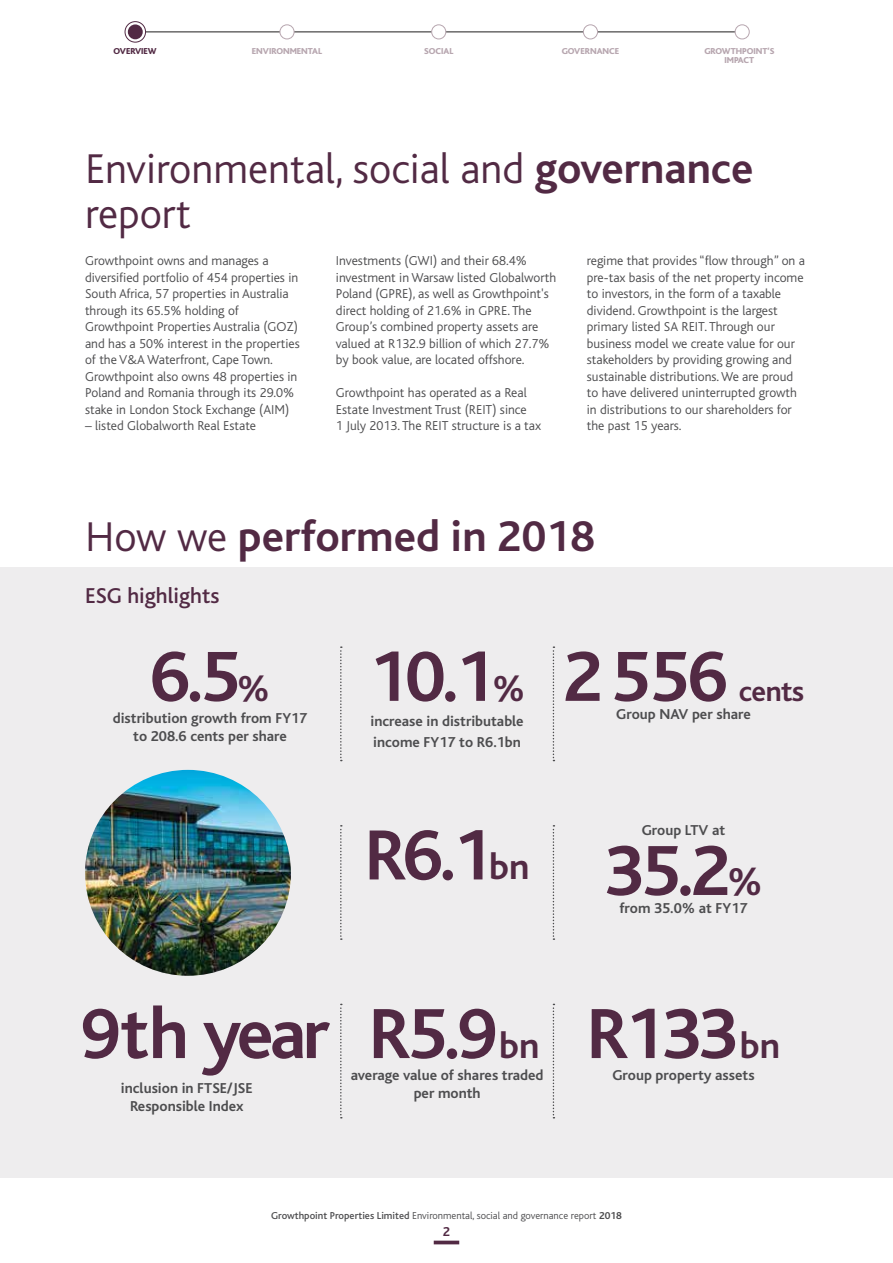
<style>
.page{position:relative;width:893px;height:1263px;background:#fff}
.page>*{position:absolute;margin:0;border:0;box-sizing:border-box;transform-origin:0 0}
.t1{font:700 74.25px "Bliss";letter-spacing:-.05em;color:#522a44}
.t2{font:700 45px "Bliss";color:#522a44}
.t3{font:300 43.5px/45px "Bliss";color:#522a44}
.t4{font:700 40.5px "Bliss";color:#522a44}
.t5{font:700 29.7px "Bliss";letter-spacing:-.02em;color:#522a44}
.t6{font:500 22.5px "Bliss";color:#522a44}
.t7{font:700 15px/18px "Bliss";color:#4d4d4f;text-align:center}
.t8{font:300 13.5px/16.5px "Bliss";color:#4d4d4f}
.t9{font:700 13.5px "Bliss";color:#522a44}
.t10{font:300 10.5px "Bliss";color:#4d4d4f}
.t11{font:800 9px/9px "Bliss";color:#b7a6af;text-align:center}
.t12{font:800 9px "Bliss";color:#522a44}
.s1{font-weight:700;font-size:45px}
.s2{font-weight:300;font-size:43.5px}
.s3{font-size:37.8px}
.s4{font-weight:500}
.s5{font-weight:700}
</style>
<div class="page">
<svg style="left:434px;top:1240px;width:25px;height:4px"></svg>
<div style="left:0;top:568px;width:893px;height:610px;background:#eeedee"></div>
<svg style="left:340px;top:1004px;width:2px;height:114px"></svg>
<svg style="left:340px;top:646px;width:2px;height:115px"></svg>
<svg style="left:553px;top:646px;width:1px;height:115px"></svg>
<svg style="left:340px;top:825px;width:2px;height:115px"></svg>
<svg style="left:553px;top:825px;width:1px;height:115px"></svg>
<svg style="left:553px;top:1004px;width:1px;height:114px"></svg>
<img style="left:85px;top:770px;width:206px;height:206px;border-radius:50%">
<hr style="left:135px;top:32px;width:608px;height:1px;background:#201e1e">
<div style="left:280px;top:25px;width:14px;height:14px;background:#fff;border-radius:50%"></div>
<div style="left:280px;top:24px;width:14px;height:15px;border:1px solid #b7a6af;border-radius:50%"></div>
<div style="left:432px;top:25px;width:14px;height:14px;background:#fff;border-radius:50%"></div>
<div style="left:431px;top:24px;width:15px;height:15px;border:1px solid #b7a6af;border-radius:50%"></div>
<div style="left:583px;top:25px;width:14px;height:14px;background:#fff;border-radius:50%"></div>
<div style="left:583px;top:24px;width:15px;height:15px;border:1px solid #b7a6af;border-radius:50%"></div>
<div style="left:735px;top:25px;width:14px;height:14px;background:#fff;border-radius:50%"></div>
<div style="left:735px;top:24px;width:15px;height:15px;border:1px solid #b7a6af;border-radius:50%"></div>
<svg style="left:125px;top:22px;width:21px;height:20px"></svg>
<div style="left:128px;top:24px;width:15px;height:15px;background:#522a44;border-radius:50%"></div>
<div style="left:125px;top:21px;width:21px;height:22px;border:1px solid #522a44;border-radius:50%"></div>
<p class="t12" style="left:113px;top:48px;width:45px">OVERVIEW</p>
<p class="t11" style="left:252px;top:47px;width:72px">ENVIRONMENTAL</p>
<p class="t11" style="left:424px;top:47px;width:31px">SOCIAL</p>
<p class="t11" style="left:562px;top:47px;width:59px">GOVERNANCE</p>
<p class="t11" style="left:704px;top:47px;width:71px">GROWTHPOINT’S<br>IMPACT</p>
<h3 class="t3" style="left:85px;top:148px;width:670px">Environmental, social and <span class="s1">governance </span>report</h3>
<p class="t8" style="left:85px;top:253px;width:216px">Growthpoint owns and manages a diversified portfolio of 454 properties in South Africa, 57 properties in Australia through its 65.5% holding of Growthpoint Properties Australia (GOZ) and has a 50% interest in the properties of the V&amp;A Waterfront, Cape Town.<br>Growthpoint also owns 48 properties in Poland and Romania through its 29.0% stake in London Stock Exchange (AIM)</p>
<p class="t8" style="left:85px;top:418px;width:173px">– listed Globalworth Real Estate</p>
<p class="t8" style="left:336px;top:253px;width:222px">Investments (GWI) and their 68.4% investment in Warsaw listed Globalworth Poland (GPRE), as well as Growthpoint's direct holding of 21.6% in GPRE. The Group’s combined property assets are valued at R132.9 billion of which 27.7% by book value, are located offshore.</p>
<p class="t8" style="left:336px;top:385px;width:207px">Growthpoint has operated as a Real<br>Estate Investment Trust (REIT) since<br>1 July 2013. The REIT structure is a tax</p>
<p class="t8" style="left:587px;top:253px;width:220px">regime that provides “flow through” on a pre-tax basis of the net property income to investors, in the form of a taxable dividend. Growthpoint is the largest primary listed SA REIT. Through our business model we create value for our stakeholders by providing growing and sustainable distributions. We are proud to have delivered uninterrupted growth in distributions to our shareholders for the past 15 years.</p>
<h2 class="t2" style="left:85px;top:519px;width:511px"><span class="s2">How we</span> performed in 2018</h2>
<h3 class="t6" style="left:85px;top:587px;width:136px">ESG highlights</h3>
<h1 class="t1" style="left:150px;top:648px;width:122px">6.5<span class="s3">%</span></h1>
<p class="t7" style="left:113px;top:711px;width:196px">distribution growth from FY17 to 208.6 cents per share</p>
<h1 class="t1" style="left:369px;top:648px;width:158px">10.1<span class="s3">%</span></h1>
<p class="t7" style="left:370px;top:712px;width:155px;line-height:21px;text-align:left">increase in distributable income FY17 to R6.1bn</p>
<h1 class="t1" style="left:563px;top:648px;width:167px">2 556</h1>
<h3 class="t5" style="left:739px;top:680px;width:67px">cents</h3>
<p class="t7" style="left:616px;top:706px;width:136px">Group NAV per share</p>
<h1 class="t1" style="left:365px;top:827px;width:166px">R6.1<span class="s3">bn</span></h1>
<p class="t7" style="left:642px;top:822px;width:85px">Group LTV at</p>
<h1 class="t1" style="left:604px;top:842px;width:128px">35.2</h1>
<p class="t7" style="left:619px;top:900px;width:130px">from 35.0% at FY17</p>
<h3 class="t4" style="left:727px;top:866px;width:38px">%</h3>
<h1 class="t1" style="left:80px;top:1005px;width:251px">9th year</h1>
<p class="t7" style="left:121px;top:1080px;width:133px">inclusion in FTSE/JSE<br>Responsible Index</p>
<h1 class="t1" style="left:369px;top:1005px;width:172px">R5.9 <span class="s3">bn</span></h1>
<p class="t7" style="left:351px;top:1068px;width:194px">average value of shares traded per month</p>
<h1 class="t1" style="left:587px;top:1005px;width:195px">R133 <span class="s3">bn</span></h1>
<p class="t7" style="left:612px;top:1068px;width:144px">Group property assets</p>
<p class="t10" style="left:271px;top:1210px;width:352px"><span class="s4">Growthpoint Properties Limited</span> Environmental, social and governance report <span class="s5">2018</span></p>
<p class="t9" style="left:443px;top:1227px;width:9px">2</p>
</div>
